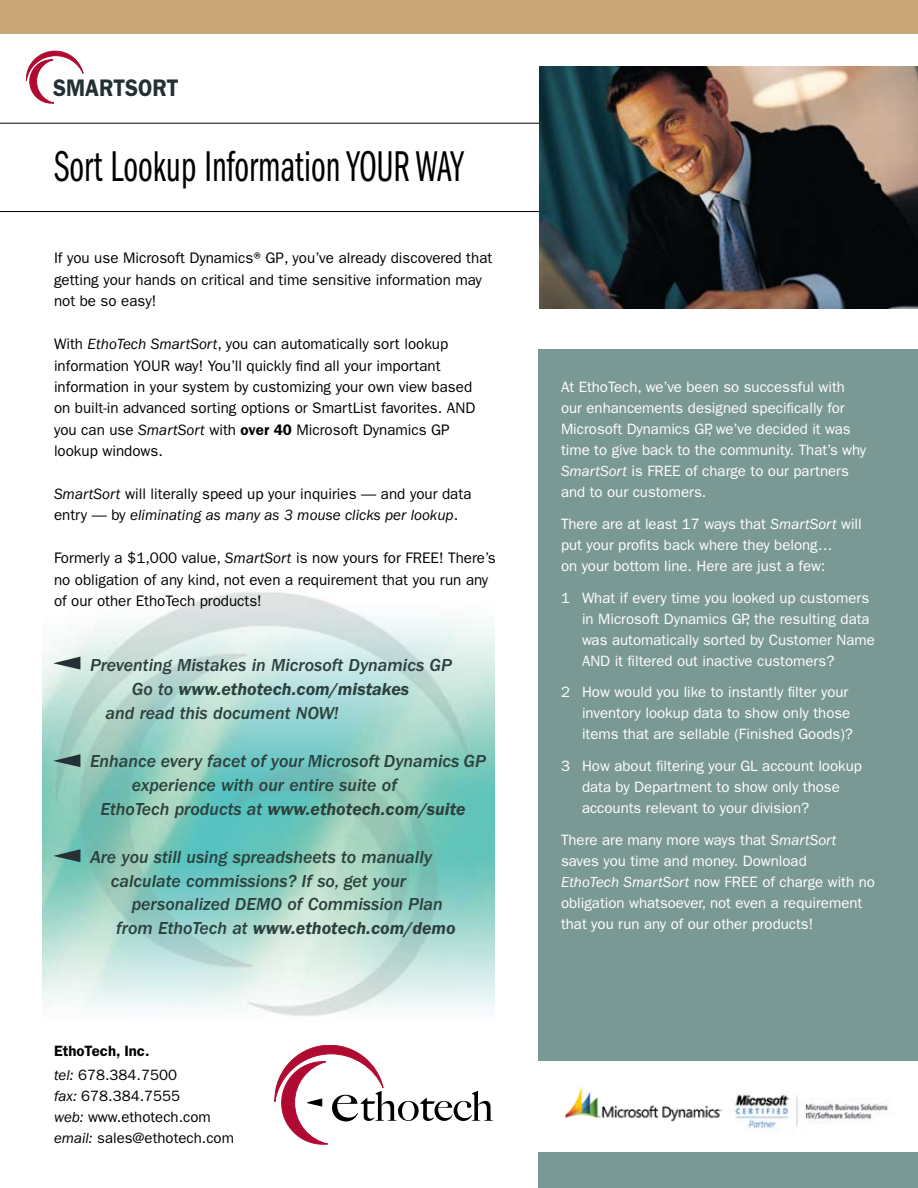
<style>
.page{position:relative;width:918px;height:1188px;background:#fff}
.page>*{position:absolute;margin:0;border:0;box-sizing:border-box;transform-origin:0 0}
.t1{font:44.55px "ITC Franklin Gothic Std Bk Cp";color:#000;scale:.84 1}
.t2{font:600 24px "ITC Franklin Gothic Std";color:#243034;scale:.9 1}
.t3{font:18px/24px "ITC Franklin Gothic Std Med It";color:#2c413d}
.t4{font:italic 600 18px "ITC Franklin Gothic Std";color:#2c413d}
.t5{font:15.3px/21.5px "ITC Franklin Gothic Std";color:#000}
.t6{font:15px/21px "ITC Franklin Gothic Std";color:#fff}
.t7{font:15px/21px "ITC Franklin Gothic Std";color:#000}
.t8{font:600 15px/24px "ITC Franklin Gothic Std";color:#000}
.s1{font-style:italic}
.s2{font-weight:600}
.s3{font-family:"ITC Franklin Gothic Std Med It";font-weight:400;font-style:normal}
.s4{font-weight:400;font-style:italic}
.s5{font-weight:400}
</style>
<div class="page">
<div style="left:538px;top:349px;width:380px;height:712px;background:#7b9994"></div>
<div style="left:0;top:0;width:918px;height:34px;background:#caa679"></div>
<hr style="left:0;top:123px;width:576px;height:1px;background:#000">
<hr style="left:0;top:211px;width:584px;height:1px;background:#000">
<svg style="left:26px;top:51px;width:57px;height:52px"></svg>
<img style="left:42px;top:592px;width:453px;height:425px">
<svg style="left:53px;top:657px;width:27px;height:13px"></svg>
<svg style="left:53px;top:754px;width:27px;height:13px"></svg>
<svg style="left:53px;top:849px;width:27px;height:13px"></svg>
<img style="left:730px;top:1094px;width:159px;height:39px">
<img style="left:539px;top:66px;width:379px;height:242px">
<svg style="left:275px;top:1045px;width:218px;height:99px"></svg>
<div style="left:538px;top:1153px;width:380px;height:35px;background:#7b9994"></div>
<img style="left:565px;top:1086px;width:157px;height:36px">
<h2 class="t2" style="left:53px;top:73px;width:141px">smartsort</h2>
<h1 class="t1" style="left:54px;top:142px;width:489px">Sort Lookup Information YOUR WAY</h1>
<p class="t5" style="left:54px;top:248px;width:440px">If you use Microsoft Dynamics®GP, you’ve already discovered that getting your hands on critical and time sensitive information may not be so easy!</p>
<p class="t5" style="left:54px;top:333px;width:423px">With <span class="s1">EthoTech SmartSort</span>, you can automatically sort lookup information YOUR way! You’ll quickly find all your important information in your system by customizing your own view based on built-in advanced sorting options or SmartList favorites. AND you can use <span class="s1">SmartSort</span> with <span class="s2">over 40</span> Microsoft Dynamics GP lookup windows.</p>
<p class="t5" style="left:54px;top:483px;width:419px"><span class="s1">SmartSort</span> will literally speed up your inquiries — and your data entry — by <span class="s1">eliminating as many as 3 mouse clicks per lookup</span>.</p>
<p class="t5" style="left:54px;top:547px;width:443px">Formerly a $1,000 value, <span class="s1">SmartSort</span> is now yours for FREE! There’s no obligation of any kind, not even a requirement that you run any of our other EthoTech products!</p>
<p class="t3" style="left:90px;top:653px;width:363px">Preventing Mistakes in Microsoft Dynamics GP</p>
<p class="t4" style="left:132px;top:678px;width:279px"><span class="s3">Go to</span> www.ethotech.com/mistakes</p>
<p class="t3" style="left:106px;top:701px;width:235px">and read this document NOW!</p>
<p class="t3" style="left:132px;top:749px;width:355px;text-indent:-42px">Enhance every facet of your Microsoft Dynamics GP experience with our entire suite of</p>
<p class="t4" style="left:100px;top:798px;width:367px"><span class="s3">EthoTech products at</span> www.ethotech.com/suite</p>
<p class="t3" style="left:90px;top:845px;width:344px;text-align:center">Are you still using spreadsheets to manually calculate commissions? If so, get your</p>
<p class="t3" style="left:132px;top:893px;width:313px">personalized DEMO of Commission Plan</p>
<p class="t4" style="left:116px;top:918px;width:341px"><span class="s3">from EthoTech at</span> www.ethotech.com/demo</p>
<p class="t8" style="left:54px;top:1039px;width:125px">EthoTech, Inc.<br><span class="s4">tel:</span> <span class="s5">678.384.7500</span></p>
<p class="t7" style="left:54px;top:1085px;width:182px"><span class="s1">fax:</span> 678.384.7555<br><span class="s1">web:</span> www.ethotech.com <span class="s1">email:</span> sales@ethotech.com</p>
<p class="t6" style="left:561px;top:376px;width:307px">At EthoTech, we’ve been so successful with our enhancements designed specifically for Microsoft Dynamics GP, we’ve decided it was time to give back to the community. That’s why <span class="s1">SmartSort</span> is FREE of charge to our partners and to our customers.</p>
<p class="t6" style="left:561px;top:513px;width:302px">There are at least 17 ways that <span class="s1">SmartSort</span> will put your profits back where they belong…<br>on your bottom line. Here are just a few:</p>
<p class="t6" style="left:582px;top:587px;width:294px;text-indent:-21px">1 What if every time you looked up customers in Microsoft Dynamics GP, the resulting data was automatically sorted by Customer Name AND it filtered out inactive customers?</p>
<p class="t6" style="left:582px;top:682px;width:272px;text-indent:-21px">2 How would you like to instantly filter your inventory lookup data to show only those items that are sellable (Finished Goods)?</p>
<p class="t6" style="left:582px;top:756px;width:281px;text-indent:-21px">3 How about filtering your GL account lookup data by Department to show only those accounts relevant to your division?</p>
<p class="t6" style="left:561px;top:829px;width:315px">There are many more ways that <span class="s1">SmartSort </span>saves you time and money. Download<br><span class="s1">EthoTech SmartSort</span> now FREE of charge with no obligation whatsoever, not even a requirement that you run any of our other products!</p>
</div>
